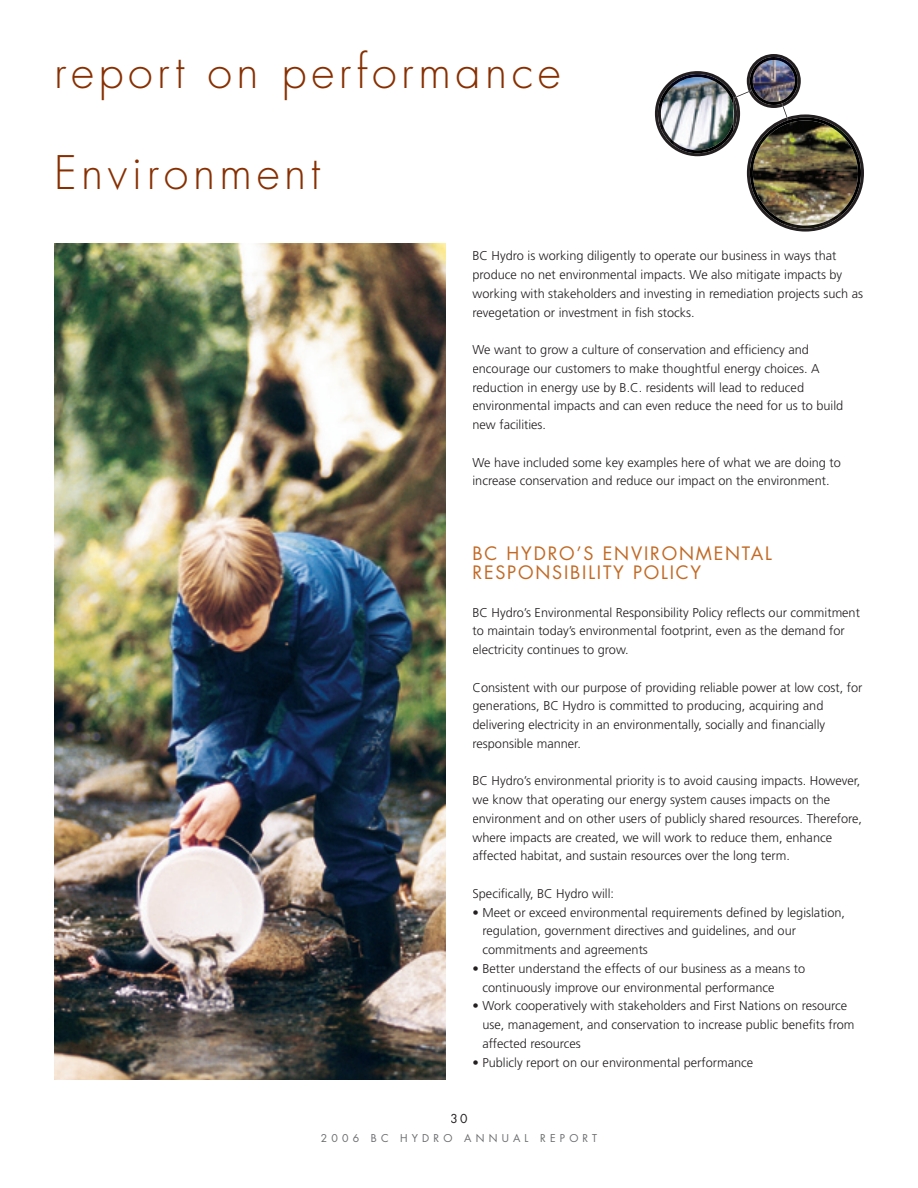
<style>
.page{position:relative;width:918px;height:1188px;background:#fff}
.page>*{position:absolute;margin:0;border:0;box-sizing:border-box;transform-origin:0 0}
.t1{font:300 45px "Futura";letter-spacing:.1em;color:#882f01}
.t2{font:18px/18.8px "Futura";letter-spacing:.1em;color:#c26a25}
.t3{font:300 12.75px/18.8px "Frutiger";color:#231f20}
.t4{font:12px "Futura";color:#231f20}
.t5{font:10.5px "Futura";letter-spacing:.4em;color:#6c6d70}
</style>
<div class="page">
<img style="left:54px;top:243px;width:392px;height:837px">
<img style="left:655px;top:54px;width:209px;height:178px">
<img style="left:750px;top:57px;width:48px;height:48px">
<h1 class="t1" style="left:54px;top:43px;width:508px">report on performance</h1>
<h1 class="t1" style="left:54px;top:144px;width:268px">Environment</h1>
<p class="t3" style="left:472px;top:246px;width:392px">BC Hydro is working diligently to operate our business in ways that produce no net environmental impacts. We also mitigate impacts by working with stakeholders and investing in remediation projects such as revegetation or investment in fish stocks.</p>
<p class="t3" style="left:472px;top:340px;width:372px">We want to grow a culture of conservation and efficiency and encourage our customers to make thoughtful energy choices. A reduction in energy use by B.C. residents will lead to reduced environmental impacts and can even reduce the need for us to build new facilities.</p>
<p class="t3" style="left:472px;top:453px;width:370px">We have included some key examples here of what we are doing to increase conservation and reduce our impact on the environment.</p>
<h2 class="t2" style="left:472px;top:544px;width:301px">BC HYDRO’S ENVIRONMENTAL<br>RESPONSIBILITY POLICY</h2>
<p class="t3" style="left:472px;top:603px;width:389px">BC Hydro’s Environmental Responsibility Policy reflects our commitment to maintain today’s environmental footprint, even as the demand for electricity continues to grow.</p>
<p class="t3" style="left:472px;top:678px;width:391px">Consistent with our purpose of providing reliable power at low cost, for generations, BC Hydro is committed to producing, acquiring and delivering electricity in an environmentally, socially and financially responsible manner.</p>
<p class="t3" style="left:472px;top:771px;width:391px">BC Hydro’s environmental priority is to avoid causing impacts. However, we know that operating our energy system causes impacts on the environment and on other users of publicly shared resources. Therefore, where impacts are created, we will work to reduce them, enhance affected habitat, and sustain resources over the long term.</p>
<p class="t3" style="left:472px;top:884px;width:143px">Specifically, BC Hydro will:</p>
<p class="t3" style="left:482px;top:903px;width:364px;text-indent:-10px">• Meet or exceed environmental requirements defined by legislation, regulation, government directives and guidelines, and our commitments and agreements</p>
<p class="t3" style="left:482px;top:959px;width:324px;text-indent:-10px">• Better understand the effects of our business as a means to continuously improve our environmental performance</p>
<p class="t3" style="left:482px;top:996px;width:374px;text-indent:-10px">• Work cooperatively with stakeholders and First Nations on resource use, management, and conservation to increase public benefits from affected resources</p>
<p class="t3" style="left:472px;top:1053px;width:282px">• Publicly report on our environmental performance</p>
<p class="t4" style="left:450px;top:1110px;width:19px">30</p>
<p class="t5" style="left:321px;top:1131px;width:278px">2006 BC HYDRO ANNUAL REPORT</p>
</div>
